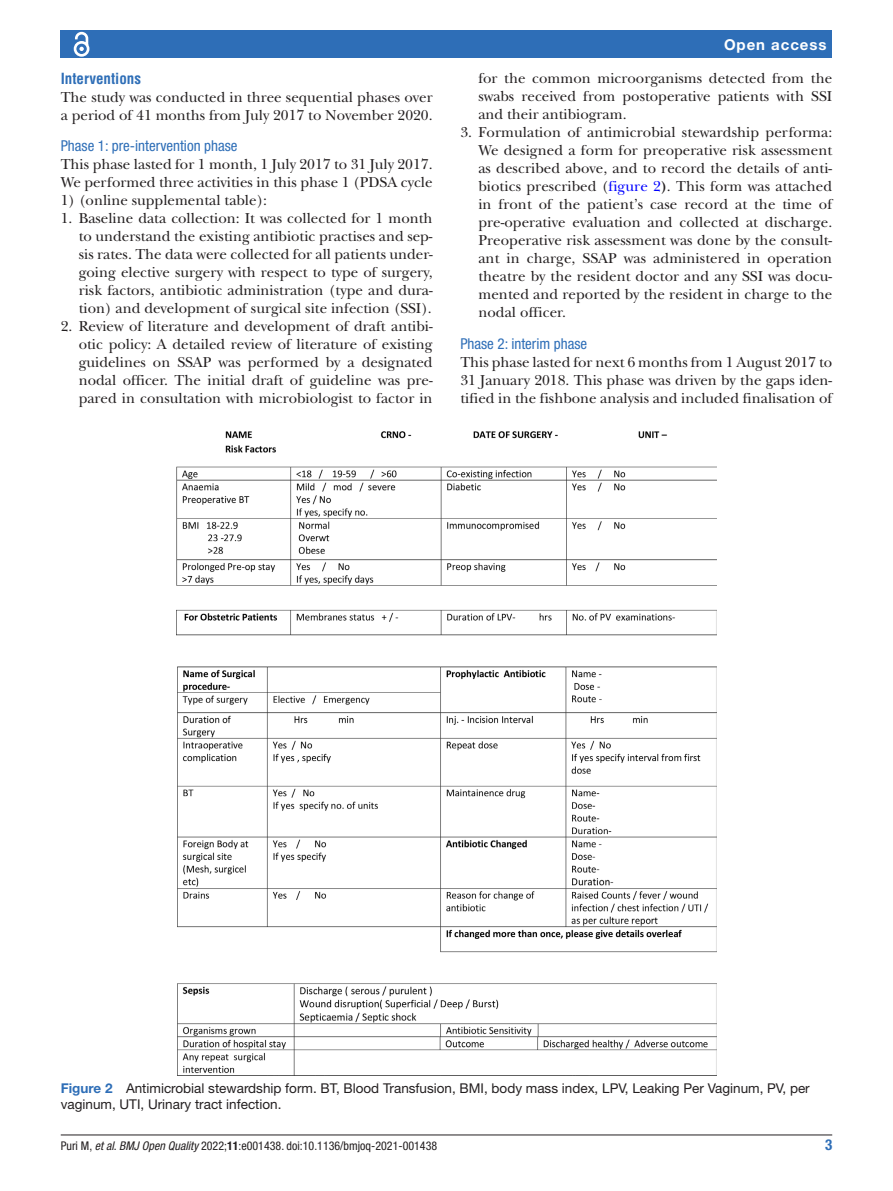
<style>
.page{position:relative;width:893px;height:1191px;background:#fff}
.page>*{position:absolute;margin:0;border:0;box-sizing:border-box;transform-origin:0 0}
.t1{font:15px/18px "New Baskerville";color:#231f20;text-align:justify}
.t2{font:condensed 15px "Helvetica Neue LT Std";color:#2e6eb7}
.t3{font:700 condensed 15px "Helvetica LT Std";color:#2e6eb7}
.t4{font:700 15px "Helvetica Neue LT Std";letter-spacing:.065em;color:#fff}
.t5{font:700 condensed 15px "Helvetica Neue LT Std";color:#2e6eb7}
.t6{font:13.5px/16.2px "Helvetica Neue LT Std";color:#231f20}
.t7{font:condensed 12px "Helvetica Neue LT Std";color:#231f20}
.s1{color:#00f}
.s2{font-weight:700}
.s3{font-weight:700;color:#2e6eb7}
.s4{font-style:italic}
</style>
<div class="page">
<hr style="left:61px;top:1134px;width:771px;height:1px;background:#231f20">
<div style="left:61px;top:31px;width:771px;height:27px;background:#2e6eb7"></div>
<svg style="left:73px;top:31px;width:17px;height:26px"></svg>
<img style="left:176px;top:432px;width:540px;height:643px">
<p class="t3" style="left:61px;top:69px;width:82px">Interventions</p>
<p class="t1" style="left:61px;top:88px;width:373px">The study was conducted in three sequential phases over a period of 41 months from July 2017 to November 2020.</p>
<p class="t2" style="left:61px;top:137px;width:178px">Phase 1: pre-intervention phase</p>
<p class="t1" style="left:61px;top:155px;width:373px">This phase lasted for 1 month, 1 July 2017 to 31 July 2017.<br>We performed three activities in this phase 1 (PDSA cycle</p>
<p class="t1" style="left:61px;top:191px;width:208px">1) (online supplemental table):</p>
<p class="t1" style="left:79px;top:209px;width:355px;text-indent:-18px">1. Baseline data collection: It was collected for 1 month to understand the existing antibiotic practises and sep&shy;sis rates. The data were collected for all patients under&shy;going elective surgery with respect to type of surgery, risk factors, antibiotic administration (type and dura&shy;tion) and development of surgical site infection (SSI).</p>
<p class="t1" style="left:79px;top:317px;width:355px;text-indent:-18px">2. Review of literature and development of draft antibi&shy;otic policy: A detailed review of literature of existing guidelines on SSAP was performed by a designated nodal officer. The initial draft of guideline was pre&shy;pared in consultation with microbiologist to factor in</p>
<p class="t4" style="left:724px;top:35px;width:104px">Open access</p>
<p class="t1" style="left:478px;top:69px;width:355px">for the common microorganisms detected from the swabs received from postoperative patients with SSI and their antibiogram.</p>
<p class="t1" style="left:478px;top:123px;width:355px;text-indent:-18px">3. Formulation of antimicrobial stewardship performa:<br>We designed a form for preoperative risk assessment as described above, and to record the details of anti&shy;biotics prescribed (<span class="s1">figure 2</span><span class="s2">)</span>. This form was attached in front of the patient’s case record at the time of pre-operative evaluation and collected at discharge.<br>Preoperative risk assessment was done by the consult&shy;ant in charge, SSAP was administered in operation theatre by the resident doctor and any SSI was docu&shy;mented and reported by the resident in charge to the nodal officer.</p>
<p class="t2" style="left:460px;top:335px;width:128px">Phase 2: interim phase</p>
<p class="t1" style="left:460px;top:353px;width:373px">This phase lasted for next 6 months from 1 August 2017 to 31 January 2018. This phase was driven by the gaps iden&shy;tified in the fishbone analysis and included finalisation of</p>
<p class="t6" style="left:61px;top:1080px;width:750px"><span class="s3">Figure 2</span> Antimicrobial stewardship form. BT, Blood Transfusion, BMI, body mass index, LPV, Leaking Per Vaginum, PV, per vaginum, UTI, Urinary tract infection.</p>
<p class="t7" style="left:61px;top:1138px;width:378px">Puri M, <span class="s4">et al</span>. <span class="s4">BMJ Open Quality</span> 2022;<span class="s2">11</span>:e001438. doi:10.1136/bmjoq-2021-001438</p>
<p class="t5" style="left:825px;top:1135px;width:9px">3</p>
</div>
